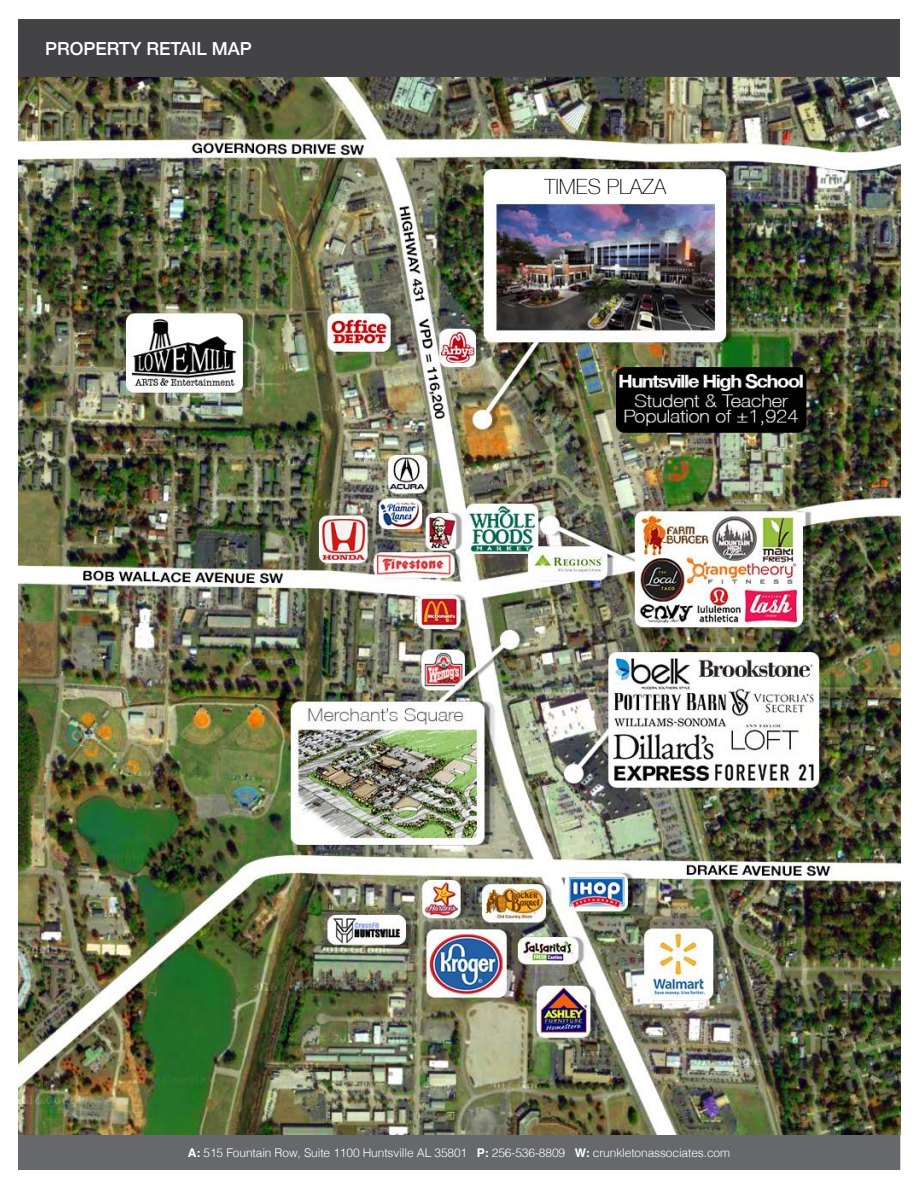
<style>
.page{position:relative;width:918px;height:1188px;background:#fff}
.page>*{position:absolute;margin:0;border:0;box-sizing:border-box;transform-origin:0 0}
.t1{font:100 21px "Helvetica Neue";color:#000}
.t2{font:500 18px "Helvetica Neue";color:#fff}
.t3{font:300 12px "Helvetica";letter-spacing:-.01em;color:#fff}
.s1{font-weight:700}
</style>
<div class="page">
<img style="left:18px;top:77px;width:882px;height:1057px">
<div style="left:18px;top:1134px;width:882px;height:36px;background:#67686b"></div>
<div style="left:18px;top:20px;width:882px;height:57px;background:#434345"></div>
<h2 class="t2" style="left:45px;top:34px;width:208px">PROPERTY RETAIL MAP</h2>
<h1 class="t1" style="left:544px;top:170px;width:123px">TIMES PLAZA</h1>
<p class="t3" style="left:188px;top:1142px;width:544px"><span class="s1">A:</span> 515 Fountain Row, Suite 1100 Huntsville AL 35801 <span class="s1">P:</span> 256-536-8809 <span class="s1">W:</span> crunkletonassociates.com</p>
</div>
